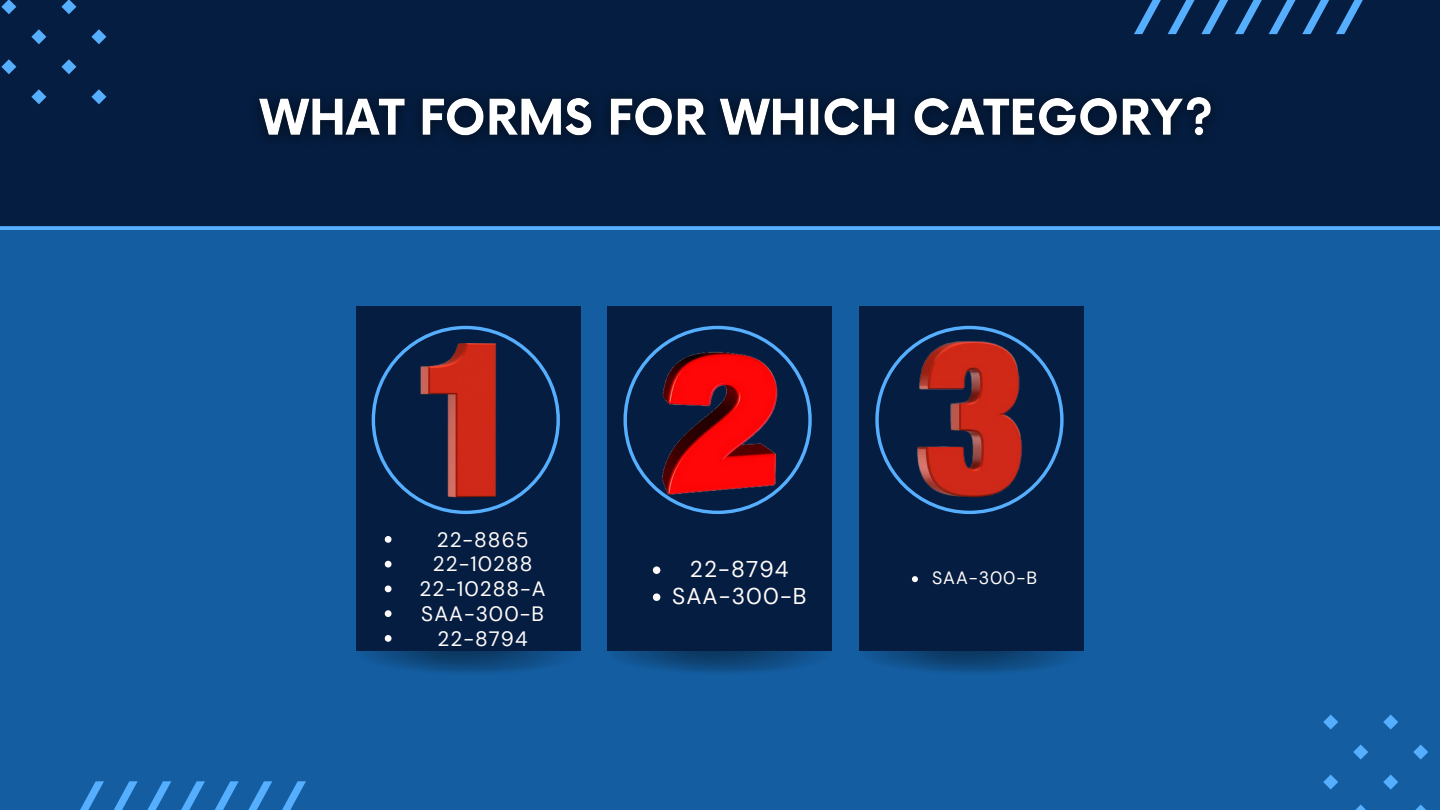
<style>
.page{position:relative;width:1440px;height:810px;background:#145da0}
.page>*{position:absolute;margin:0;border:0;box-sizing:border-box;transform-origin:0 0}
.t1{font:22.8px/27px "DM Sans";letter-spacing:.05em;color:#fffbfb;text-align:center}
.t2{font:20.8px/24.8px "DM Sans";letter-spacing:.05em;color:#fffbfb;text-align:center}
.t3{font:17.8px "DM Sans";letter-spacing:.05em;color:#fffbfb}
</style>
<div class="page">
<div style="left:356px;top:307px;width:224px;height:344px;background:#051d40"></div>
<svg style="left:372px;top:326px;width:188px;height:188px"></svg>
<div style="left:608px;top:307px;width:224px;height:344px;background:#051d40"></div>
<svg style="left:623px;top:326px;width:189px;height:188px"></svg>
<div style="left:860px;top:307px;width:224px;height:344px;background:#051d40"></div>
<svg style="left:875px;top:326px;width:189px;height:188px"></svg>
<div style="left:0;top:0;width:1440px;height:229px;background:#051d40"></div>
<svg style="left:1323px;top:715px;width:15px;height:15px"></svg>
<svg style="left:1323px;top:775px;width:15px;height:15px"></svg>
<svg style="left:1353px;top:745px;width:15px;height:15px"></svg>
<svg style="left:1355px;top:805px;width:11px;height:5px"></svg>
<svg style="left:1383px;top:715px;width:15px;height:15px"></svg>
<svg style="left:1383px;top:775px;width:15px;height:15px"></svg>
<svg style="left:1413px;top:745px;width:15px;height:15px"></svg>
<svg style="left:1415px;top:805px;width:11px;height:5px"></svg>
<svg style="left:1px;top:0;width:15px;height:14px"></svg>
<svg style="left:1px;top:59px;width:15px;height:15px"></svg>
<svg style="left:31px;top:29px;width:15px;height:15px"></svg>
<svg style="left:31px;top:89px;width:15px;height:15px"></svg>
<svg style="left:61px;top:0;width:15px;height:14px"></svg>
<svg style="left:61px;top:59px;width:15px;height:15px"></svg>
<svg style="left:91px;top:29px;width:15px;height:15px"></svg>
<svg style="left:91px;top:89px;width:15px;height:15px"></svg>
<svg style="left:1134px;top:0;width:235px;height:34px;background:#19416f"></svg>
<svg style="left:80px;top:781px;width:226px;height:29px"></svg>
<img style="left:240px;top:80px;width:991px;height:77px">
<svg style="left:385px;top:536px;width:7px;height:7px"></svg>
<svg style="left:385px;top:561px;width:7px;height:7px"></svg>
<svg style="left:385px;top:586px;width:7px;height:6px"></svg>
<svg style="left:385px;top:610px;width:7px;height:7px"></svg>
<svg style="left:385px;top:635px;width:7px;height:7px"></svg>
<svg style="left:653px;top:566px;width:7px;height:8px"></svg>
<svg style="left:653px;top:593px;width:7px;height:8px"></svg>
<svg style="left:912px;top:576px;width:6px;height:6px"></svg>
<p class="t2" style="left:420px;top:527px;width:128px">22-8865<br>22-10288<br>22-10288-A<br>SAA-300-B<br>22-8794</p>
<p class="t1" style="left:672px;top:556px;width:136px">22-8794<br>SAA-300-B</p>
<p class="t3" style="left:932px;top:567px;width:106px">SAA-300-B</p>
</div>
